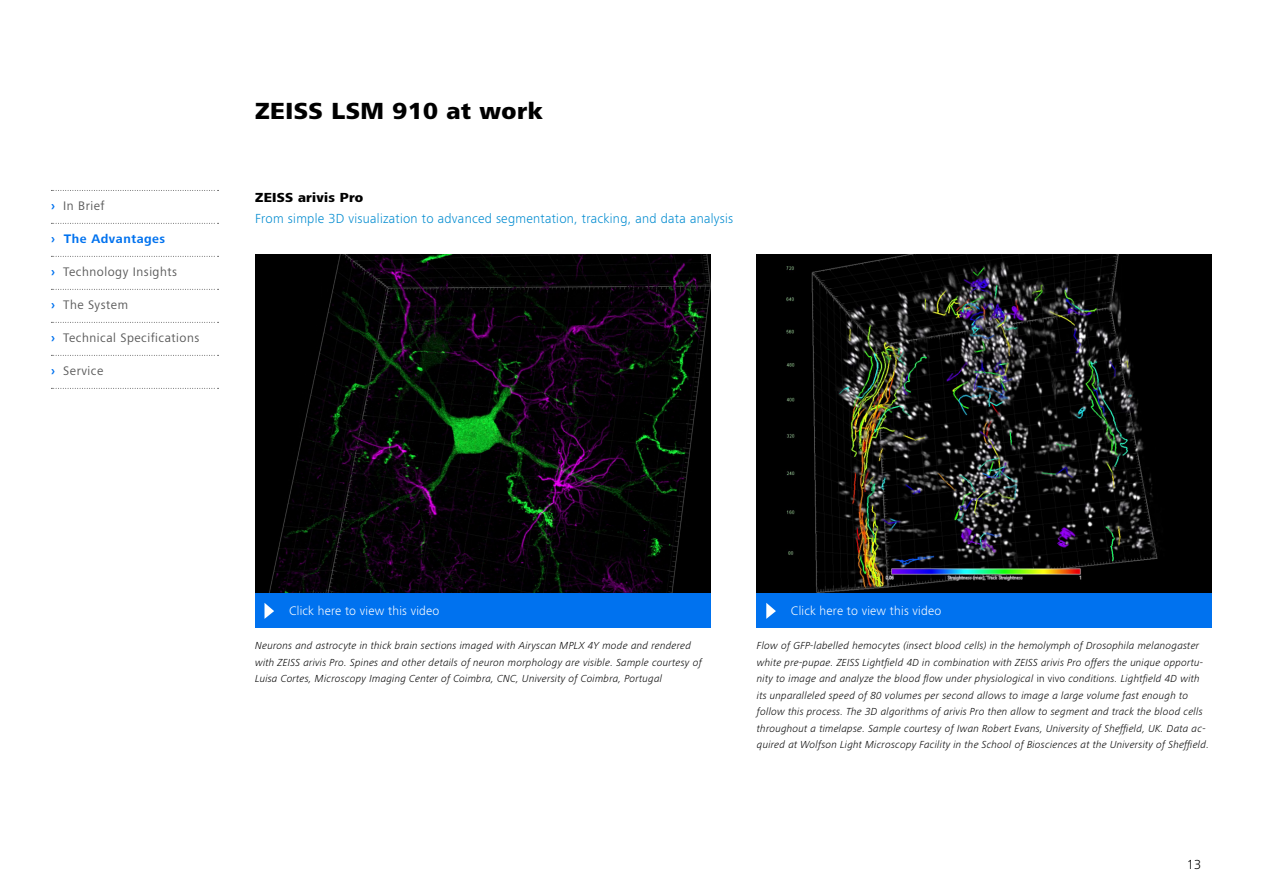
<style>
.page{position:relative;width:1263px;height:893px;background:#fff}
.page>*{position:absolute;margin:0;border:0;box-sizing:border-box;transform-origin:0 0}
.t1{font:800 24px "ZEISS Frutiger Next W1 G";letter-spacing:.02em;color:#000}
.t2{font:300 13.5px "ZEISS Frutiger Next W1 G";letter-spacing:.02em;color:#008bd0}
.t3{font:800 13.5px "ZEISS Frutiger Next W1 G";letter-spacing:.02em;color:#000}
.t4{font:300 13.5px "ZEISS Frutiger Next W1 G";color:#000}
.t5{font:12.75px "ZEISS Frutiger Next W1 G";letter-spacing:.04em;color:#595959}
.t6{font:300 12.75px "ZEISS Frutiger Next W1 G";letter-spacing:.02em;color:#fff}
.t7{font:700 12.75px "ZEISS Frutiger Next W1 G";letter-spacing:.04em;color:#0072ef}
.t8{font:italic 300 10.5px/16.5px "ZEISS Frutiger Next W1 G";letter-spacing:.02em;color:#000}
.s1{font-weight:700;color:#0072ef}
.s2{font-style:normal}
</style>
<div class="page">
<img style="left:757px;top:254px;width:455px;height:340px">
<img style="left:255px;top:254px;width:455px;height:340px">
<div style="left:757px;top:594px;width:455px;height:34px;background:#0072ef"></div>
<svg style="left:766px;top:603px;width:10px;height:16px"></svg>
<div style="left:255px;top:594px;width:455px;height:34px;background:#0072ef"></div>
<svg style="left:264px;top:603px;width:10px;height:16px"></svg>
<svg style="left:51px;top:190px;width:168px;height:1px"></svg>
<svg style="left:51px;top:223px;width:168px;height:1px"></svg>
<svg style="left:51px;top:256px;width:168px;height:1px"></svg>
<svg style="left:51px;top:289px;width:168px;height:1px"></svg>
<svg style="left:51px;top:322px;width:168px;height:1px"></svg>
<svg style="left:51px;top:355px;width:168px;height:1px"></svg>
<svg style="left:51px;top:388px;width:168px;height:1px"></svg>
<p class="t5" style="left:51px;top:197px;width:55px"><span class="s1">›</span> In Brief</p>
<p class="t7" style="left:51px;top:230px;width:116px">› The Advantages</p>
<p class="t5" style="left:51px;top:263px;width:128px"><span class="s1">›</span> Technology Insights</p>
<p class="t5" style="left:51px;top:296px;width:79px"><span class="s1">›</span> The System</p>
<p class="t5" style="left:51px;top:329px;width:150px"><span class="s1">›</span> Technical Specifications</p>
<p class="t5" style="left:51px;top:362px;width:54px"><span class="s1">›</span> Service</p>
<h1 class="t1" style="left:255px;top:94px;width:289px">ZEISS LSM 910 at work</h1>
<p class="t3" style="left:255px;top:187px;width:110px">ZEISS arivis Pro</p>
<p class="t2" style="left:255px;top:209px;width:480px">From simple 3D visualization to advanced segmentation, tracking, and data analysis</p>
<p class="t6" style="left:289px;top:602px;width:152px">Click here to view this video</p>
<p class="t6" style="left:791px;top:602px;width:152px">Click here to view this video</p>
<p class="t8" style="left:255px;top:637px;width:448px">Neurons and astrocyte in thick brain sections imaged with Airyscan MPLX 4Y mode and rendered with ZEISS arivis Pro. Spines and other details of neuron morphology are visible. Sample courtesy of<br>Luisa Cortes, Microscopy Imaging Center of Coimbra, CNC, University of Coimbra, Portugal</p>
<p class="t8" style="left:757px;top:637px;width:454px">Flow of GFP-labelled hemocytes (insect blood cells) in the hemolymph of Drosophila melanogaster white pre-pupae. ZEISS Lightfield 4D in combination with ZEISS arivis Pro offers the unique opportu&shy;nity to image and analyze the blood flow under physiological <span class="s2">in vivo</span> conditions. Lightfield 4D with its unparalleled speed of 80 volumes per second allows to image a large volume fast enough to follow this process. The 3D algorithms of arivis Pro then allow to segment and track the blood cells throughout a timelapse. Sample courtesy of Iwan Robert Evans, University of Sheffield, UK. Data ac&shy;quired at Wolfson Light Microscopy Facility in the School of Biosciences at the University of Sheffield.</p>
<p class="t4" style="left:1187px;top:855px;width:16px">13</p>
</div>
